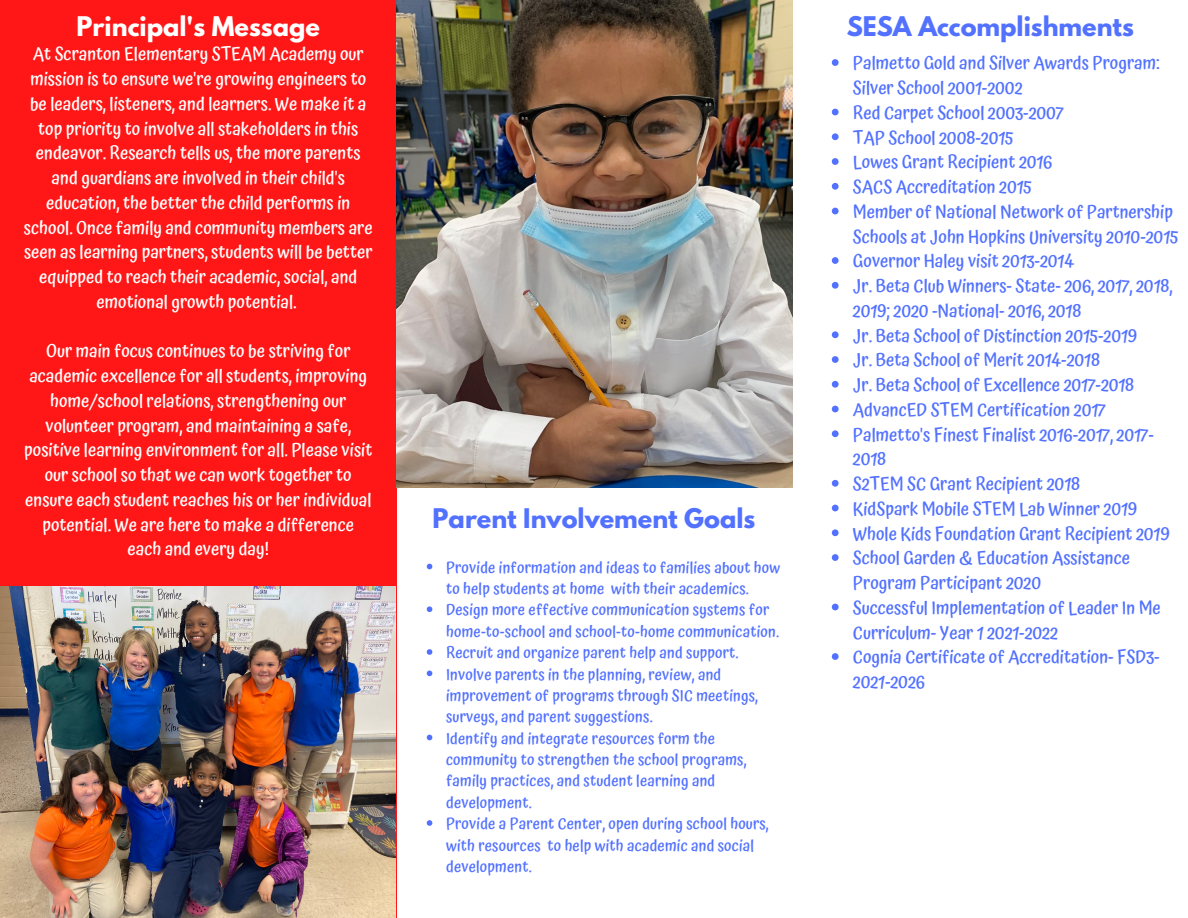
<style>
.page{position:relative;width:1188px;height:918px;background:#fff}
.page>*{position:absolute;margin:0;border:0;box-sizing:border-box;transform-origin:0 0}
.t1{font:700 24px "League Spartan";color:#5271ff}
.t2{font:700 24px "League Spartan";color:#fff}
.t3{font:500 18px/24.8px "Atma";color:#fff;text-align:center}
.t4{font:500 18px/24.8px "Atma";color:#5271ff}
.t5{font:500 15.75px/21.3px "Atma";letter-spacing:.01em;color:#5271ff}
</style>
<div class="page">
<div style="left:0;top:0;width:396px;height:918px;background:#ff1616"></div>
<img style="left:396px;top:0;width:396px;height:488px">
<img style="left:0;top:586px;width:396px;height:332px">
<svg style="left:427px;top:564px;width:5px;height:5px"></svg>
<svg style="left:427px;top:606px;width:5px;height:6px"></svg>
<svg style="left:427px;top:649px;width:5px;height:6px"></svg>
<svg style="left:427px;top:671px;width:5px;height:5px"></svg>
<svg style="left:427px;top:735px;width:5px;height:5px"></svg>
<svg style="left:427px;top:820px;width:5px;height:6px"></svg>
<svg style="left:832px;top:59px;width:7px;height:7px"></svg>
<svg style="left:832px;top:109px;width:7px;height:6px"></svg>
<svg style="left:832px;top:133px;width:7px;height:7px"></svg>
<svg style="left:832px;top:158px;width:7px;height:7px"></svg>
<svg style="left:832px;top:183px;width:7px;height:7px"></svg>
<svg style="left:832px;top:208px;width:7px;height:6px"></svg>
<svg style="left:832px;top:257px;width:7px;height:7px"></svg>
<svg style="left:832px;top:282px;width:7px;height:7px"></svg>
<svg style="left:832px;top:331px;width:7px;height:7px"></svg>
<svg style="left:832px;top:356px;width:7px;height:7px"></svg>
<svg style="left:832px;top:381px;width:7px;height:7px"></svg>
<svg style="left:832px;top:406px;width:7px;height:6px"></svg>
<svg style="left:832px;top:430px;width:7px;height:7px"></svg>
<svg style="left:832px;top:480px;width:7px;height:7px"></svg>
<svg style="left:832px;top:505px;width:7px;height:6px"></svg>
<svg style="left:832px;top:529px;width:7px;height:7px"></svg>
<svg style="left:832px;top:554px;width:7px;height:7px"></svg>
<svg style="left:832px;top:604px;width:7px;height:6px"></svg>
<svg style="left:832px;top:653px;width:7px;height:7px"></svg>
<p class="t2" style="left:77px;top:15px;width:245px">Principal's Message</p>
<p class="t3" style="left:24px;top:42px;width:350px">At Scranton Elementary STEAM Academy our mission is to ensure we're growing engineers to be leaders, listeners, and learners. We make it a top priority to involve all stakeholders in this endeavor. Research tells us, the more parents and guardians are involved in their child's education, the better the child performs in school. Once family and community members are seen as learning partners, students will be better equipped to reach their academic, social, and emotional growth potential.</p>
<p class="t3" style="left:24px;top:339px;width:350px">Our main focus continues to be striving for academic excellence for all students, improving home/school relations, strengthening our volunteer program, and maintaining a safe, positive learning environment for all. Please visit our school so that we can work together to ensure each student reaches his or her individual potential. We are here to make a difference each and every day!</p>
<p class="t1" style="left:433px;top:506px;width:324px">Parent Involvement Goals</p>
<p class="t5" style="left:446px;top:557px;width:336px">Provide information and ideas to families about how to help students at home with their academics.</p>
<p class="t5" style="left:446px;top:599px;width:335px">Design more effective communication systems for home-to-school and school-to-home communication.</p>
<p class="t5" style="left:446px;top:642px;width:294px">Recruit and organize parent help and support.</p>
<p class="t5" style="left:446px;top:663px;width:313px">Involve parents in the planning, review, and improvement of programs through SIC meetings, surveys, and parent suggestions.</p>
<p class="t5" style="left:446px;top:728px;width:302px">Identify and integrate resources form the community to strengthen the school programs, family practices, and student learning and development.</p>
<p class="t5" style="left:446px;top:813px;width:324px">Provide a Parent Center, open during school hours, with resources to help with academic and social development.</p>
<p class="t1" style="left:847px;top:15px;width:289px">SESA Accomplishments</p>
<p class="t4" style="left:853px;top:51px;width:308px">Palmetto Gold and Silver Awards Program:<br>Silver School 2001-2002</p>
<p class="t4" style="left:853px;top:100px;width:212px">Red Carpet School 2003-2007</p>
<p class="t4" style="left:853px;top:125px;width:162px">TAP School 2008-2015</p>
<p class="t4" style="left:853px;top:150px;width:201px">Lowes Grant Recipient 2016</p>
<p class="t4" style="left:853px;top:174px;width:180px">SACS Accreditation 2015</p>
<p class="t4" style="left:853px;top:199px;width:327px">Member of National Network of Partnership<br>Schools at John Hopkins University 2010-2015</p>
<p class="t4" style="left:853px;top:249px;width:223px">Governor Haley visit 2013-2014</p>
<p class="t4" style="left:853px;top:273px;width:321px">Jr. Beta Club Winners- State- 206, 2017, 2018,<br>2019; 2020 -National- 2016, 2018</p>
<p class="t4" style="left:853px;top:323px;width:286px">Jr. Beta School of Distinction 2015-2019</p>
<p class="t4" style="left:853px;top:348px;width:249px">Jr. Beta School of Merit 2014-2018</p>
<p class="t4" style="left:853px;top:372px;width:283px">Jr. Beta School of Excellence 2017-2018</p>
<p class="t4" style="left:853px;top:397px;width:254px">AdvancED STEM Certification 2017</p>
<p class="t4" style="left:853px;top:422px;width:302px">Palmetto's Finest Finalist 2016-2017, 2017-<br>2018</p>
<p class="t4" style="left:853px;top:471px;width:229px">S2TEM SC Grant Recipient 2018</p>
<p class="t4" style="left:853px;top:496px;width:286px">KidSpark Mobile STEM Lab Winner 2019</p>
<p class="t4" style="left:853px;top:521px;width:318px">Whole Kids Foundation Grant Recipient 2019</p>
<p class="t4" style="left:853px;top:546px;width:279px">School Garden &amp; Education Assistance<br>Program Participant 2020</p>
<p class="t4" style="left:853px;top:595px;width:309px">Successful Implementation of Leader In Me<br>Curriculum- Year 1 2021-2022</p>
<p class="t4" style="left:853px;top:645px;width:308px">Cognia Certificate of Accreditation- FSD3-<br>2021-2026</p>
</div>
